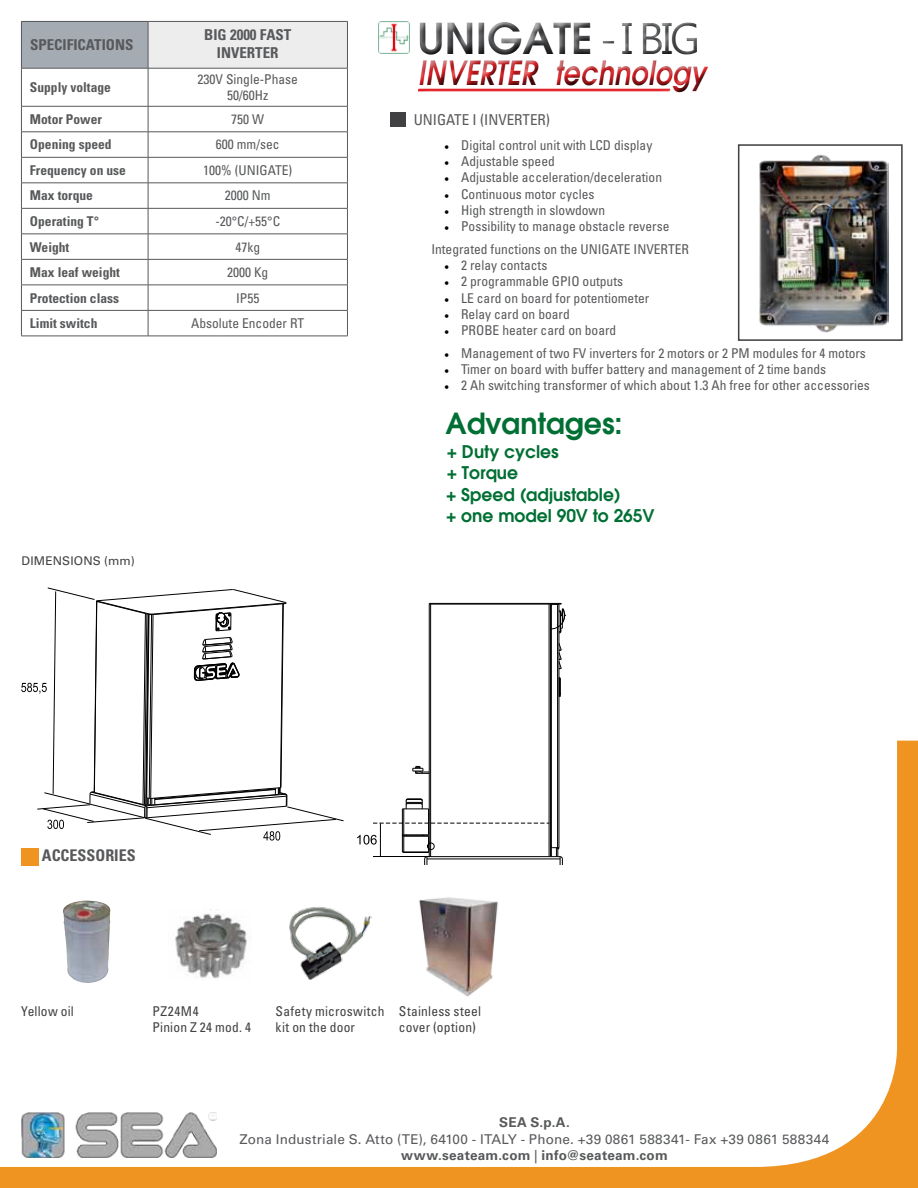
<style>
.page{position:relative;width:918px;height:1188px;background:#fff}
.page>*{position:absolute;margin:0;border:0;box-sizing:border-box;transform-origin:0 0}
.t1{font:600 42px "Avant Garde";color:#58595b}
.t2{font:italic 600 32.85px "Avant Garde";color:#e22025;scale:.83 1}
.t3{font:600 28.5px "Avant Garde";color:#006f33}
.t4{font:600 17.1px/21.5px "Avant Garde";color:#006f33}
.t5{font:700 condensed 16.05px "Univers LT Std";color:#58595b}
.t6{font:700 condensed 15px/18px "Univers LT Std";color:#58595b;text-align:center}
.t7{font:condensed 15px "Univers LT Std";color:#58595b}
.t8{font:condensed 13.5px/23px "Univers LT Std";color:#58595b;text-align:center}
.t9{font:700 condensed 13.5px "Univers LT Std";color:#58595b}
.t10{font:13.5px/16.2px "Univers LT Std";letter-spacing:.015em;color:#58595b;text-align:center}
.t11{font:condensed 13.5px/16.2px "Univers LT Std";letter-spacing:.015em;color:#414042}
.t12{font:700 13.5px "Univers LT Std";color:#58595b}
.t13{font:12px "Univers LT Std";letter-spacing:.015em;color:#414042}
.s1{font-weight:400}
.s2{font-family:"Microsoft Phags Pa";font-weight:400;font-size:44.4px}
.s3{font-family:"Minion Pro";font-stretch:normal;color:#000}
.s4{font-weight:700}
</style>
<div class="page">
<svg style="left:0;top:741px;width:918px;height:447px"></svg>
<div style="left:414px;top:17px;width:292px;height:46px;background:#000;opacity:.75"></div>
<div style="left:413px;top:50px;width:309px;height:44px;background:#000;opacity:.5"></div>
<div style="left:413px;top:52px;width:302px;height:42px;background:#fff;opacity:.75"></div>
<div style="left:413px;top:55px;width:304px;height:39px;background:#000;opacity:.75"></div>
<div style="left:417px;top:87px;width:254px;height:6px;background:#fff;opacity:.75"></div>
<img style="left:378px;top:21px;width:32px;height:33px">
<div style="left:390px;top:113px;width:16px;height:14px;background:#414042"></div>
<img style="left:63px;top:901px;width:48px;height:82px">
<img style="left:288px;top:903px;width:83px;height:78px">
<img style="left:168px;top:908px;width:84px;height:73px">
<hr style="left:429px;top:604px;width:1px;height:253px;background:#000">
<hr style="left:430px;top:604px;width:1px;height:253px;background:#000">
<svg style="left:413px;top:766px;width:16px;height:8px"></svg>
<hr style="left:549px;top:604px;width:1px;height:253px;background:#000">
<hr style="left:550px;top:604px;width:1px;height:253px;background:#000">
<hr style="left:551px;top:604px;width:1px;height:253px;background:#000">
<hr style="left:557px;top:604px;width:1px;height:244px;background:#000">
<hr style="left:559px;top:604px;width:1px;height:244px;background:#000">
<svg style="left:558px;top:643px;width:4px;height:26px"></svg>
<hr style="left:431px;top:604px;width:118px;height:1px;background:#000">
<hr style="left:429px;top:603px;width:132px;height:1px;background:#000">
<svg style="left:549px;top:603px;width:17px;height:31px"></svg>
<svg style="left:559px;top:677px;width:2px;height:20px"></svg>
<svg style="left:357px;top:798px;width:206px;height:67px"></svg>
<svg style="left:21px;top:587px;width:323px;height:254px"></svg>
<div style="left:21px;top:849px;width:17px;height:17px;background:#f09421"></div>
<img style="left:737px;top:144px;width:166px;height:197px">
<img style="left:414px;top:889px;width:90px;height:111px">
<div style="left:21px;top:21px;width:127px;height:47px;background:#a5abb2"></div>
<div style="left:148px;top:21px;width:199px;height:47px;background:#ededee"></div>
<hr style="left:21px;top:21px;width:127px;height:1px;background:#58595b">
<hr style="left:21px;top:22px;width:1px;height:46px;background:#58595b">
<hr style="left:148px;top:21px;width:200px;height:1px;background:#58595b">
<hr style="left:148px;top:22px;width:1px;height:46px;background:#58595b">
<hr style="left:347px;top:22px;width:1px;height:46px;background:#58595b">
<hr style="left:21px;top:68px;width:127px;height:1px;background:#58595b">
<hr style="left:21px;top:68px;width:1px;height:38px;background:#58595b">
<hr style="left:148px;top:68px;width:200px;height:1px;background:#58595b">
<hr style="left:148px;top:68px;width:1px;height:38px;background:#58595b">
<hr style="left:347px;top:68px;width:1px;height:38px;background:#58595b">
<hr style="left:21px;top:106px;width:127px;height:1px;background:#58595b">
<hr style="left:148px;top:106px;width:200px;height:1px;background:#58595b">
<hr style="left:21px;top:132px;width:127px;height:1px;background:#58595b">
<hr style="left:148px;top:132px;width:200px;height:1px;background:#58595b">
<hr style="left:21px;top:157px;width:127px;height:1px;background:#58595b">
<hr style="left:148px;top:157px;width:200px;height:1px;background:#58595b">
<hr style="left:21px;top:183px;width:127px;height:1px;background:#58595b">
<hr style="left:148px;top:183px;width:200px;height:1px;background:#58595b">
<hr style="left:21px;top:208px;width:127px;height:1px;background:#58595b">
<hr style="left:148px;top:208px;width:200px;height:1px;background:#58595b">
<hr style="left:21px;top:234px;width:127px;height:1px;background:#58595b">
<hr style="left:148px;top:234px;width:200px;height:1px;background:#58595b">
<hr style="left:21px;top:259px;width:127px;height:1px;background:#58595b">
<hr style="left:148px;top:259px;width:200px;height:1px;background:#58595b">
<hr style="left:21px;top:285px;width:127px;height:1px;background:#58595b">
<hr style="left:148px;top:285px;width:200px;height:1px;background:#58595b">
<hr style="left:21px;top:310px;width:127px;height:1px;background:#58595b">
<svg style="left:21px;top:106px;width:1px;height:230px"></svg>
<hr style="left:148px;top:310px;width:200px;height:1px;background:#58595b">
<svg style="left:148px;top:106px;width:1px;height:230px"></svg>
<svg style="left:347px;top:106px;width:1px;height:230px"></svg>
<hr style="left:21px;top:336px;width:127px;height:1px;background:#58595b">
<hr style="left:148px;top:336px;width:200px;height:1px;background:#58595b">
<p class="t6" style="left:30px;top:36px;width:24px">Specifi</p>
<p class="t6" style="left:78px;top:36px;width:56px">CATIONs</p>
<p class="t6" style="left:204px;top:26px;width:89px">Big 2000 FAST<br>INVERTER</p>
<p class="t9" style="left:30px;top:79px;width:82px">Supply voltage</p>
<p class="t8" style="left:198px;top:71px;width:102px;line-height:16.2px">230V Single-Phase<br>50/60Hz</p>
<p class="t9" style="left:30px;top:111px;width:73px">Motor Power</p>
<p class="t8" style="left:231px;top:107px;width:34px">750 W</p>
<p class="t9" style="left:30px;top:136px;width:83px">Opening speed</p>
<p class="t8" style="left:216px;top:133px;width:65px">600 mm/sec</p>
<p class="t9" style="left:30px;top:162px;width:97px">Frequency on use</p>
<p class="t8" style="left:203px;top:159px;width:90px">100% (UNIGATE)</p>
<p class="t9" style="left:30px;top:187px;width:64px">Max torque</p>
<p class="t8" style="left:225px;top:184px;width:47px">2000 Nm</p>
<p class="t9" style="left:30px;top:213px;width:71px">Operating T°</p>
<p class="t8" style="left:215px;top:210px;width:65px">-20°C/+55°C</p>
<p class="t9" style="left:30px;top:238px;width:41px">Weight</p>
<p class="t8" style="left:235px;top:235px;width:26px">47kg</p>
<p class="t9" style="left:30px;top:264px;width:92px">Max leaf weight</p>
<p class="t8" style="left:227px;top:261px;width:43px">2000 Kg</p>
<p class="t9" style="left:30px;top:289px;width:91px">Protection class</p>
<p class="t8" style="left:236px;top:286px;width:25px">IP55</p>
<p class="t9" style="left:30px;top:315px;width:69px">Limit switch</p>
<p class="t8" style="left:191px;top:312px;width:115px">Absolute Encoder RT</p>
<p class="t13" style="left:21px;top:553px;width:115px">DIMENSIONS (mm)</p>
<h1 class="t1" style="left:418px;top:11px;width:284px">UNIGATE <span class="s1">-</span> <span class="s2">I BIG</span></h1>
<h2 class="t2" style="left:418px;top:51px;width:349px">INVERTER technology</h2>
<p class="t7" style="left:414px;top:111px;width:138px">UNIGATE I (INVERTER)</p>
<p class="t8" style="left:444px;top:134px;width:210px"><span class="s3">•</span> Digital control unit with lcd display</p>
<p class="t8" style="left:444px;top:150px;width:112px"><span class="s3">•</span> Adjustable speed</p>
<p class="t8" style="left:444px;top:166px;width:219px"><span class="s3">•</span> Adjustable acceleration/deceleration</p>
<p class="t8" style="left:444px;top:182px;width:152px"><span class="s3">•</span> Continuous motor cycles</p>
<p class="t8" style="left:444px;top:198px;width:162px"><span class="s3">•</span> High strength in slowdown</p>
<p class="t8" style="left:431px;top:215px;width:259px"><span class="s3">•</span> Possibility to manage obstacle reverse<br>Integrated functions on the UNIGATE INVERTER</p>
<p class="t8" style="left:444px;top:254px;width:105px"><span class="s3">•</span> 2 relay contacts</p>
<p class="t8" style="left:444px;top:270px;width:180px"><span class="s3">•</span> 2 programmable GPIO outputs</p>
<p class="t8" style="left:444px;top:286px;width:207px"><span class="s3">•</span> LE card on board for potentiometer</p>
<p class="t8" style="left:444px;top:302px;width:127px"><span class="s3">•</span> Relay card on board</p>
<p class="t8" style="left:444px;top:319px;width:174px"><span class="s3">•</span> PROBE heater card on board</p>
<p class="t8" style="left:444px;top:342px;width:423px"><span class="s3">•</span> Management of two FV inverters for 2 motors or 2 PM modules for 4 motors</p>
<p class="t8" style="left:444px;top:358px;width:384px"><span class="s3">•</span> Timer on board with buffer battery and management of 2 time bands</p>
<p class="t8" style="left:444px;top:374px;width:427px"><span class="s3">•</span> 2 Ah switching transformer of which about 1.3 Ah free for other accessories</p>
<h3 class="t3" style="left:446px;top:405px;width:179px">Advantages:</h3>
<p class="t4" style="left:446px;top:441px;width:210px">+ Duty cycles<br>+ Torque<br>+ Speed (adjustable)<br>+ one model 90V to 265V</p>
<p class="t5" style="left:42px;top:846px;width:95px">ACCESSORIES</p>
<p class="t11" style="left:21px;top:1003px;width:54px">Yellow oil</p>
<p class="t11" style="left:276px;top:1003px;width:110px">Safety microswitch kit on the door</p>
<p class="t11" style="left:152px;top:1003px;width:100px">PZ24M4<br>Pinion Z 24 mod. 4</p>
<p class="t11" style="left:399px;top:1003px;width:84px">Stainless steel cover (option)</p>
<p class="t12" style="left:499px;top:1115px;width:72px">SEA S.p.A.</p>
<p class="t10" style="left:240px;top:1131px;width:591px">Zona Industriale S. Atto (TE), 64100 - ITALY - Phone. +39 0861 588341- Fax +39 0861 588344 <span class="s4">www.seateam.com</span> | <span class="s4">info@seateam.com</span></p>
</div>
